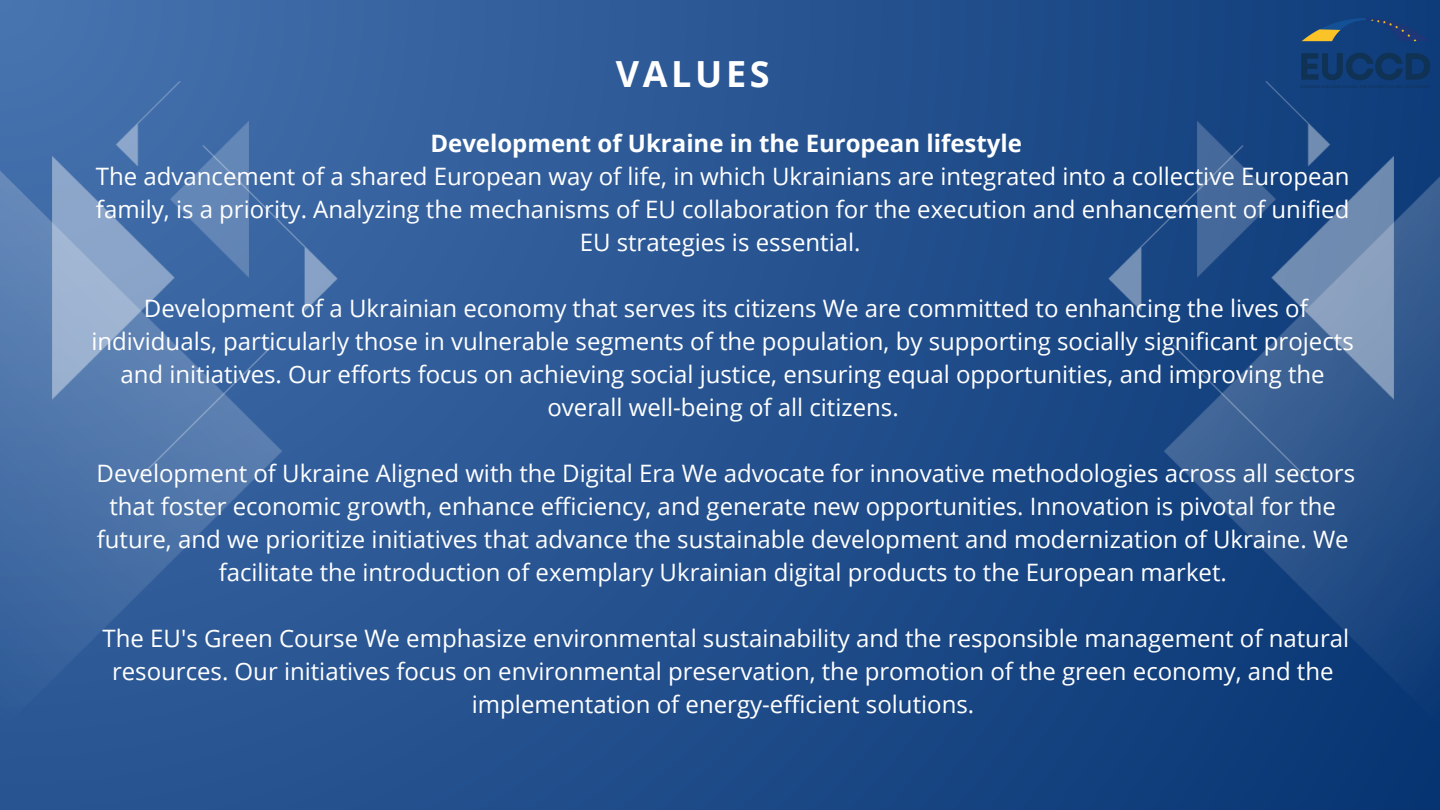
<style>
.page{position:relative;width:1440px;height:810px;background:#fff}
.page>*{position:absolute;margin:0;border:0;box-sizing:border-box;transform-origin:0 0}
.t1{font:700 36px "Open Sans";letter-spacing:.1em;color:#fff}
.t2{font:24px/33px "Open Sans";color:#fff;text-align:center}
.t3{font:700 24px "Open Sans";color:#fff}
</style>
<div class="page">
<div style="left:0;top:0;width:1440px;height:810px;background:linear-gradient(to right,#3c69a5,#0b3977)"></div>
<img style="left:1109px;top:81px;width:331px;height:648px">
<img style="left:0;top:81px;width:337px;height:648px">
<img style="left:1291px;top:0;width:149px;height:106px">
<p class="t1" style="left:616px;top:48px;width:155px">VALUES</p>
<h1 class="t3" style="left:430px;top:126px;width:593px">Development of Ukraine in the European lifestyle</h1>
<p class="t2" style="left:96px;top:159px;width:1255px">The advancement of a shared European way of life, in which Ukrainians are integrated into a collective European family, is a priority. Analyzing the mechanisms of EU collaboration for the execution and enhancement of unified<br>EU strategies is essential.</p>
<p class="t2" style="left:91px;top:291px;width:1264px">Development of a Ukrainian economy that serves its citizens We are committed to enhancing the lives of individuals, particularly those in vulnerable segments of the population, by supporting socially significant projects and initiatives. Our efforts focus on achieving social justice, ensuring equal opportunities, and improving the overall well-being of all citizens.</p>
<p class="t2" style="left:97px;top:456px;width:1260px">Development of Ukraine Aligned with the Digital Era We advocate for innovative methodologies across all sectors that foster economic growth, enhance efficiency, and generate new opportunities. Innovation is pivotal for the future, and we prioritize initiatives that advance the sustainable development and modernization of Ukraine. We facilitate the introduction of exemplary Ukrainian digital products to the European market.</p>
<p class="t2" style="left:103px;top:621px;width:1248px">The EU's Green Course We emphasize environmental sustainability and the responsible management of natural resources. Our initiatives focus on environmental preservation, the promotion of the green economy, and the implementation of energy-efficient solutions.</p>
</div>
